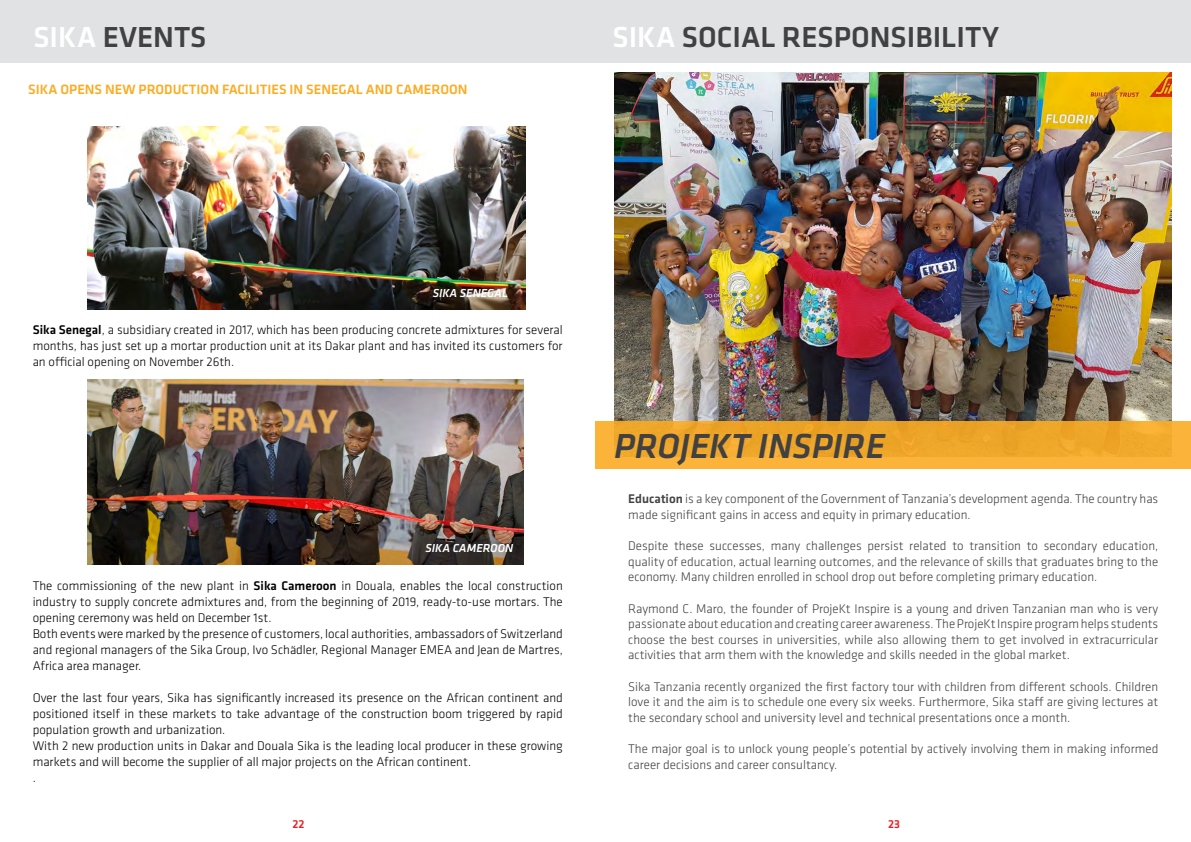
<style>
.page{position:relative;width:1191px;height:842px;background:#fff}
.page>*{position:absolute;margin:0;border:0;box-sizing:border-box;transform-origin:0 0}
.t1{font:italic 500 36px "Klavika";color:#414042}
.t2{font:500 30px "Klavika";color:#414042}
.t3{font:500 14px "Klavika";color:#fbac23}
.t4{font:300 13px/15.6px "Klavika";color:#414042;text-align:justify}
.t5{font:300 13px/16px "Klavika";color:#000}
.t6{font:italic 500 12px "Klavika";color:#fff}
.t7{font:500 12px "Klavika";color:#ed1d24}
.s1{color:#fff}
.s2{font-weight:500}
</style>
<div class="page">
<img style="left:614px;top:72px;width:557px;height:349px">
<div style="left:595px;top:421px;width:596px;height:47px;background:linear-gradient(to right,#f1a92e,#f2aa2e)"></div>
<img style="left:88px;top:379px;width:435px;height:186px">
<img style="left:88px;top:126px;width:437px;height:183px">
<div style="left:0;top:0;width:1191px;height:62px;background:#e1e2e3"></div>
<h2 class="t2" style="left:33px;top:17px;width:175px"><span class="s1">SIKA</span> EVENTS</h2>
<p class="t3" style="left:28px;top:80px;width:441px">SIKA OPENS NEW PRODUCTION FACILITIES IN SENEGAL AND CAMEROON</p>
<h2 class="t2" style="left:612px;top:17px;width:388px"><span class="s1">SIKA</span> SOCIAL RESPONSIBILITY</h2>
<p class="t6" style="left:433px;top:285px;width:77px">SIKA SENEGAL</p>
<p class="t5" style="left:33px;top:321px;width:531px;text-align:justify"><span class="s2">Sika Senegal</span>, a subsidiary created in 2017, which has been producing concrete admixtures for several months, has just set up a mortar production unit at its Dakar plant and has invited its customers for an official opening on November 26th.</p>
<p class="t6" style="left:425px;top:540px;width:89px">SIKA CAMEROON</p>
<p class="t5" style="left:33px;top:577px;width:531px">The commissioning of the new plant in <span class="s2">Sika Cameroon</span> in Douala, enables the local construction industry to supply concrete admixtures and, from the beginning of 2019, ready-to-use mortars. The opening ceremony was held on December 1st.<br>Both events were marked by the presence of customers, local authorities, ambassadors of Switzerland and regional managers of the Sika Group, Ivo Schädler, Regional Manager EMEA and Jean de Martres, Africa area manager.</p>
<p class="t5" style="left:33px;top:689px;width:531px">Over the last four years, Sika has significantly increased its presence on the African continent and positioned itself in these markets to take advantage of the construction boom triggered by rapid population growth and urbanization.<br>With 2 new production units in Dakar and Douala Sika is the leading local producer in these growing markets and will become the supplier of all major projects on the African continent.<br>.</p>
<p class="t7" style="left:292px;top:816px;width:14px">22</p>
<h1 class="t1" style="left:614px;top:422px;width:273px">PROJEKT INSPIRE</h1>
<p class="t4" style="left:628px;top:491px;width:531px"><span class="s2">Education</span> is a key component of the Government of Tanzania’s development agenda. The country has made significant gains in access and equity in primary education.</p>
<p class="t4" style="left:628px;top:538px;width:531px">Despite these successes, many challenges persist related to transition to secondary education, quality of education, actual learning outcomes, and the relevance of skills that graduates bring to the economy. Many children enrolled in school drop out before completing primary education.</p>
<p class="t4" style="left:628px;top:600px;width:531px">Raymond C. Maro, the founder of ProjeKt Inspire is a young and driven Tanzanian man who is very passionate about education and creating career awareness. The ProjeKt Inspire program helps students choose the best courses in universities, while also allowing them to get involved in extracurricular activities that arm them with the knowledge and skills needed in the global market.</p>
<p class="t4" style="left:628px;top:678px;width:531px">Sika Tanzania recently organized the first factory tour with children from different schools. Children love it and the aim is to schedule one every six weeks. Furthermore, Sika staff are giving lectures at the secondary school and university level and technical presentations once a month.</p>
<p class="t4" style="left:628px;top:741px;width:531px">The major goal is to unlock young people’s potential by actively involving them in making informed career decisions and career consultancy.</p>
<p class="t7" style="left:888px;top:816px;width:13px">23</p>
</div>
